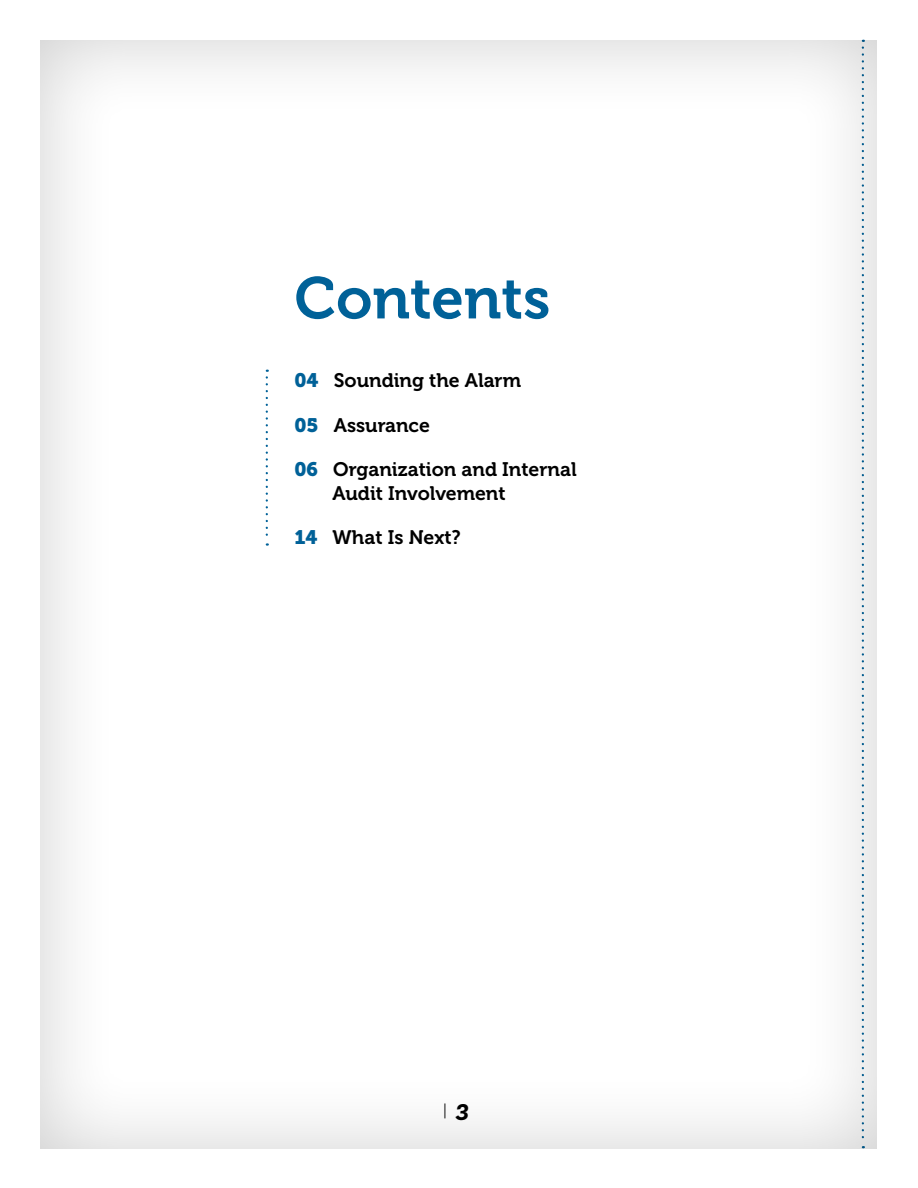
<style>
.page{position:relative;width:918px;height:1188px;background:#fff}
.page>*{position:absolute;margin:0;border:0;box-sizing:border-box;transform-origin:0 0}
.t1{font:58.5px "Museo 700";color:#006198}
.t2{font:19.5px/24px "Museo 700";color:#000}
.t3{font:300 16.5px "Basic Sans";color:#000}
.s1{font-family:"Museo 900";color:#006198}
.s2{font-weight:700;font-style:italic;font-size:24px}
</style>
<div class="page">
<div style="left:27px;top:30px;width:863px;height:1119px;background:#000;opacity:.2"></div>
<svg style="left:266px;top:370px;width:2px;height:176px"></svg>
<h1 class="t1" style="left:295px;top:266px;width:257px">Contents</h1>
<p class="t2" style="left:295px;top:369px;width:228px"><span class="s1">04</span> Sounding the Alarm</p>
<p class="t2" style="left:295px;top:413px;width:137px"><span class="s1">05</span> Assurance</p>
<p class="t2" style="left:332px;top:457px;width:246px;text-indent:-38px"><span class="s1">06</span> Organization and Internal<br>Audit Involvement</p>
<p class="t2" style="left:295px;top:526px;width:168px"><span class="s1">14</span> What Is Next?</p>
<p class="t3" style="left:443px;top:1100px;width:27px">| <span class="s2">3</span></p>
</div>
